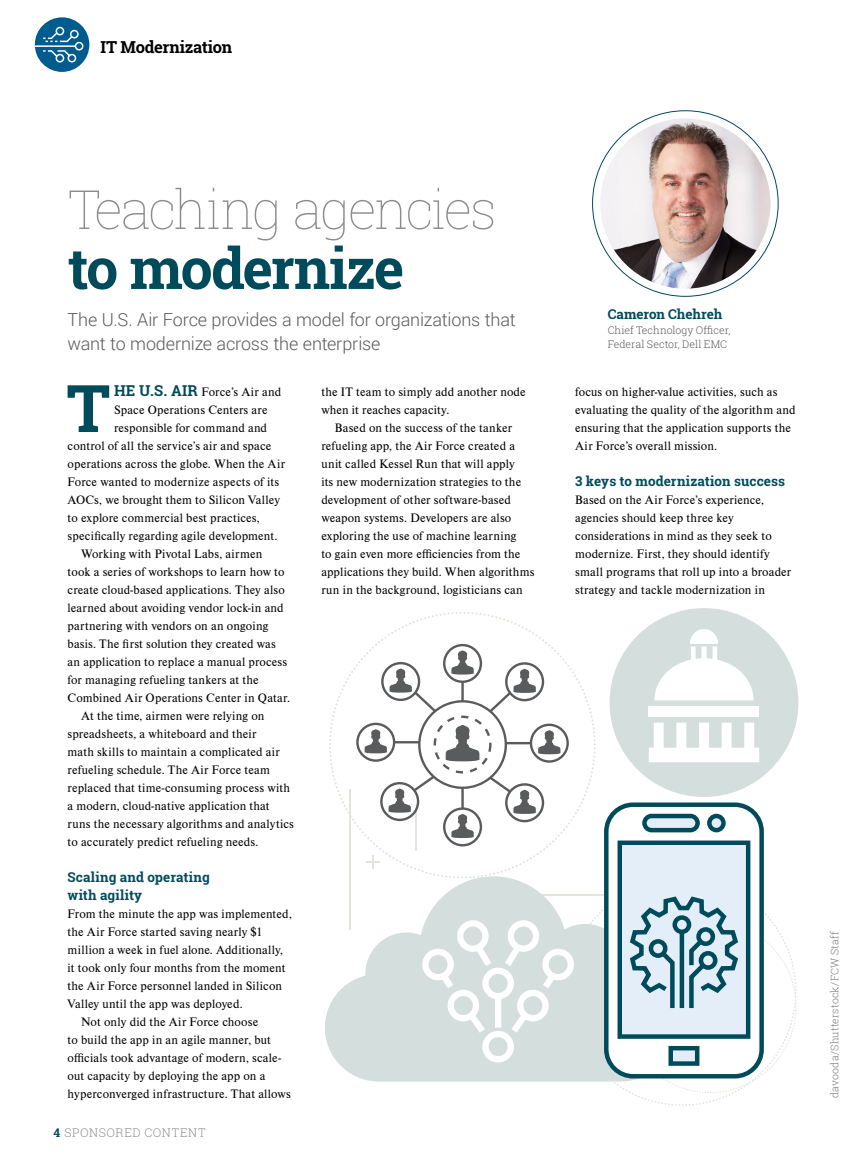
<style>
.page{position:relative;width:864px;height:1161px;background:#fff}
.page>*{position:absolute;margin:0;border:0;box-sizing:border-box;transform-origin:0 0}
.t1{font:700 65.7px "Roboto Slab";color:#004b5b}
.t2{font:700 57px "Roboto Slab";letter-spacing:-.035em;color:#004b5b}
.t3{font:100 54px "Roboto Slab";letter-spacing:-.05em;color:#898b8e}
.t4{font:300 18px/24px "Roboto";letter-spacing:-.01em;color:#5a5b5d}
.t5{font:700 16.5px "Roboto Slab";letter-spacing:-.02em;color:#000}
.t6{font:700 13.5px/18px "Roboto Slab";letter-spacing:.005em;color:#004b5b}
.t7{font:12.75px/18px "Nimbus Rom DOT";letter-spacing:.01em;color:#000}
.t8{font:300 12px "Roboto Slab";letter-spacing:.05em;color:#8d8f92}
.t9{font:300 10.5px/14.2px "Roboto Slab";letter-spacing:.005em;color:#5a5b5d}
.t10{font:300 10.5px "Roboto Slab";letter-spacing:.015em;color:#7a7c7e}
.s1{font-family:"Roboto Slab";font-weight:700;font-size:15px;color:#004b5b}
.s2{font-weight:700;color:#004b5b}
</style>
<div class="page">
<div style="left:35px;top:17px;width:54px;height:55px;background:#005c8f;border-radius:50%"></div>
<svg style="left:35px;top:26px;width:49px;height:37px"></svg>
<svg style="left:325px;top:878px;width:293px;height:204px;fill:#d4dedc"></svg>
<svg style="left:329px;top:612px;width:267px;height:266px"></svg>
<hr style="left:349px;top:790px;width:2px;height:140px;background:#e4e4dd">
<hr style="left:415px;top:809px;width:2px;height:41px;background:#e4e4dd">
<svg style="left:366px;top:856px;width:13px;height:13px"></svg>
<div style="left:610px;top:608px;width:188px;height:189px;background:#d4dedc;border-radius:50%"></div>
<svg style="left:654px;top:629px;width:100px;height:72px"></svg>
<div style="left:649px;top:706px;width:110px;height:11px;background:#fff"></div>
<svg style="left:649px;top:723px;width:110px;height:39px"></svg>
<svg style="left:356px;top:644px;width:213px;height:202px"></svg>
<svg style="left:365px;top:729px;width:22px;height:24px"></svg>
<svg style="left:513px;top:669px;width:23px;height:24px"></svg>
<svg style="left:390px;top:669px;width:22px;height:24px"></svg>
<svg style="left:513px;top:790px;width:23px;height:24px"></svg>
<svg style="left:389px;top:789px;width:22px;height:24px"></svg>
<svg style="left:604px;top:802px;width:160px;height:277px"></svg>
<svg style="left:642px;top:814px;width:58px;height:18px"></svg>
<svg style="left:707px;top:814px;width:19px;height:18px"></svg>
<svg style="left:618px;top:841px;width:179px;height:252px"></svg>
<div style="left:482px;top:1031px;width:32px;height:31px;border:6px solid #fff;border-radius:50%"></div>
<div style="left:482px;top:968px;width:32px;height:31px;border:6px solid #fff;border-radius:50%"></div>
<div style="left:457px;top:920px;width:32px;height:32px;border:6px solid #fff;border-radius:50%"></div>
<div style="left:495px;top:996px;width:6px;height:32px;background:#fff"></div>
<div style="left:517px;top:990px;width:32px;height:31px;border:6px solid #fff;border-radius:50%"></div>
<div style="left:508px;top:920px;width:31px;height:32px;border:6px solid #fff;border-radius:50%"></div>
<svg style="left:537px;top:968px;width:24px;height:27px"></svg>
<svg style="left:505px;top:1006px;width:29px;height:34px"></svg>
<div style="left:542px;top:949px;width:32px;height:31px;border:6px solid #fff;border-radius:50%"></div>
<div style="left:448px;top:990px;width:31px;height:31px;border:6px solid #fff;border-radius:50%"></div>
<svg style="left:436px;top:968px;width:23px;height:27px"></svg>
<svg style="left:462px;top:1006px;width:29px;height:34px"></svg>
<div style="left:422px;top:949px;width:32px;height:31px;border:6px solid #fff;border-radius:50%"></div>
<svg style="left:470px;top:940px;width:56px;height:33px"></svg>
<img style="left:600px;top:118px;width:171px;height:171px;border-radius:85px">
<p class="t5" style="left:100px;top:36px;width:133px">IT Modernization</p>
<h3 class="t3" style="left:68px;top:172px;width:431px">Teaching agencies</h3>
<h2 class="t2" style="left:68px;top:229px;width:338px">to modernize</h2>
<h3 class="t4" style="left:68px;top:307px;width:450px">The U.S. Air Force provides a model for organizations that want to modernize across the enterprise</h3>
<h1 class="t1" style="left:66px;top:363px;width:46px">T</h1>
<p class="t7" style="left:114px;top:383px;width:169px"><span class="s1">HE U.S. AIR</span> Force’s Air and</p>
<p class="t7" style="left:114px;top:401px;width:155px">Space Operations Centers are</p>
<p class="t7" style="left:114px;top:419px;width:155px">responsible for command and</p>
<p class="t7" style="left:68px;top:437px;width:205px">control of all the service’s air and space</p>
<p class="t7" style="left:68px;top:455px;width:219px">operations across the globe. When the Air</p>
<p class="t7" style="left:68px;top:473px;width:213px">Force wanted to modernize aspects of its</p>
<p class="t7" style="left:68px;top:491px;width:214px">AOCs, we brought them to Silicon Valley</p>
<p class="t7" style="left:68px;top:509px;width:194px">to explore commercial best practices,</p>
<p class="t7" style="left:68px;top:527px;width:211px">specifically regarding agile development.</p>
<p class="t7" style="left:81px;top:545px;width:183px">Working with Pivotal Labs, airmen</p>
<p class="t7" style="left:68px;top:563px;width:219px">took a series of workshops to learn how to</p>
<p class="t7" style="left:68px;top:581px;width:219px">create cloud-based applications. They also</p>
<p class="t7" style="left:68px;top:599px;width:218px">learned about avoiding vendor lock-in and</p>
<p class="t7" style="left:68px;top:617px;width:202px">partnering with vendors on an ongoing</p>
<p class="t7" style="left:68px;top:635px;width:210px">basis. The first solution they created was</p>
<p class="t7" style="left:68px;top:653px;width:221px">an application to replace a manual process</p>
<p class="t7" style="left:68px;top:671px;width:193px">for managing refueling tankers at the</p>
<p class="t7" style="left:68px;top:689px;width:224px">Combined Air Operations Center in Qatar.</p>
<p class="t7" style="left:81px;top:707px;width:185px">At the time, airmen were relying on</p>
<p class="t7" style="left:68px;top:725px;width:190px">spreadsheets, a whiteboard and their</p>
<p class="t7" style="left:68px;top:743px;width:214px">math skills to maintain a complicated air</p>
<p class="t7" style="left:68px;top:761px;width:204px">refueling schedule. The Air Force team</p>
<p class="t7" style="left:68px;top:779px;width:224px">replaced that time-consuming process with</p>
<p class="t7" style="left:68px;top:797px;width:204px">a modern, cloud-native application that</p>
<p class="t7" style="left:68px;top:815px;width:228px">runs the necessary algorithms and analytics</p>
<p class="t7" style="left:68px;top:833px;width:192px">to accurately predict refueling needs.</p>
<p class="t6" style="left:68px;top:868px;width:144px">Scaling and operating with agility</p>
<p class="t7" style="left:68px;top:905px;width:226px">From the minute the app was implemented,</p>
<p class="t7" style="left:68px;top:923px;width:197px">the Air Force started saving nearly $1</p>
<p class="t7" style="left:68px;top:941px;width:217px">million a week in fuel alone. Additionally,</p>
<p class="t7" style="left:68px;top:959px;width:219px">it took only four months from the moment</p>
<p class="t7" style="left:68px;top:977px;width:216px">the Air Force personnel landed in Silicon</p>
<p class="t7" style="left:68px;top:995px;width:177px">Valley until the app was deployed.</p>
<p class="t7" style="left:81px;top:1013px;width:179px">Not only did the Air Force choose</p>
<p class="t7" style="left:68px;top:1031px;width:205px">to build the app in an agile manner, but</p>
<p class="t7" style="left:68px;top:1049px;width:215px">officials took advantage of modern, scale-</p>
<p class="t7" style="left:68px;top:1067px;width:199px">out capacity by deploying the app on a</p>
<p class="t7" style="left:68px;top:1085px;width:225px">hyperconverged infrastructure. That allows</p>
<p class="t8" style="left:53px;top:1125px;width:154px"><span class="s2">4</span> SPONSORED CONTENT</p>
<p class="t7" style="left:321px;top:383px;width:206px">the IT team to simply add another node when it reaches capacity.</p>
<p class="t7" style="left:321px;top:419px;width:215px;text-indent:14px">Based on the success of the tanker refueling app, the Air Force created a unit called Kessel Run that will apply<br>its new modernization strategies to the development of other software-based weapon systems. Developers are also exploring the use of machine learning<br>to gain even more efficiencies from the applications they build. When algorithms run in the background, logisticians can</p>
<p class="t6" style="left:608px;top:305px;width:116px">Cameron Chehreh</p>
<p class="t9" style="left:608px;top:323px;width:124px">Chief Technology Officer,<br>Federal Sector, Dell EMC</p>
<p class="t7" style="left:575px;top:383px;width:222px">focus on higher-value activities, such as evaluating the quality of the algorithm and ensuring that the application supports the Air Force’s overall mission.</p>
<p class="t6" style="left:575px;top:472px;width:211px">3 keys to modernization success</p>
<p class="t7" style="left:575px;top:491px;width:218px">Based on the Air Force’s experience, agencies should keep three key considerations in mind as they seek to modernize. First, they should identify small programs that roll up into a broader strategy and tackle modernization in</p>
<p class="t10" style="left:828px;top:1098px;width:169px;rotate:-90deg">davooda/Shutterstock/FCW Staff</p>
</div>
